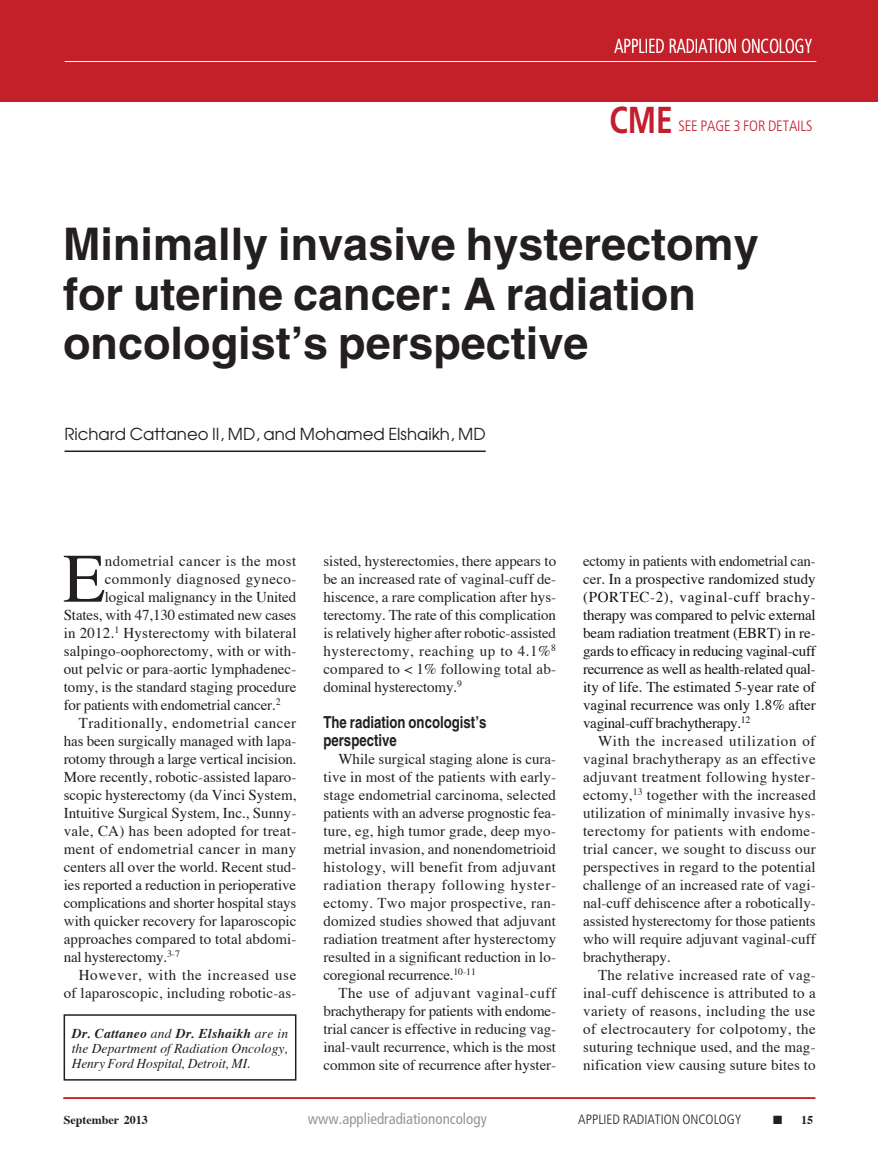
<style>
.page{position:relative;width:878px;height:1175px;background:#fff}
.page>*{position:absolute;margin:0;border:0;box-sizing:border-box;transform-origin:0 0}
.Article_1st_parag_Dr{font:69.45px "Times";color:#231f20}
.Article_title{font:700 45px/49.5px "Helvetica";color:#231f20}
.Article_References_S{font:700 37.5px "Frutiger";color:#c21f2e;scale:.8 1}
.Article_References_S-2{font:300 condensed 20.25px "Frutiger";color:#fff;scale:.8 1}
.Article_author_line{font:16.5px "Avant Garde";color:#231f20}
.Article_subhead{font:700 16.5px/18px "Helvetica";color:#231f20;scale:.8 1}
.Article_body_copy{font:15px/18px "Times";letter-spacing:.005em;color:#231f20;text-align:justify}
.Article_body_copy-2{font:15px/18px "Times";letter-spacing:.005em;color:#201d1e;text-align:justify}
.Article_body_copy-3{font:15px/18px "Times";letter-spacing:-.02em;color:#121211;text-align:justify}
.Article_1st_parag_Dr-2{font:15px "Times";color:#201d1e}
.Article_1st_parag_Dr-3{font:15px "Times";letter-spacing:-.01em;color:#231f20}
.t1{font:condensed 15px "Frutiger";color:#939598}
.Article_1st_parag_Dr-4{font:15px "Times";letter-spacing:.03em;color:#231f20}
.Article_1st_parag_Dr-5{font:15px "Times";letter-spacing:.025em;color:#231f20}
.Article_body_copy-4{font:300 condensed 15px "Frutiger";letter-spacing:-.01em;color:#c21f2e}
.Article_author_box{font:italic 13.5px/15px "Times";letter-spacing:-.01em;color:#231f20;text-align:justify}
.t2{font:300 condensed 13.5px "Frutiger";color:#231f20}
.t3{font:700 12px "Times";color:#231f20}
.s1{color:#231f20}
.s2{color:#201d1e}
.s3{font-weight:700}
</style>
<div class="page">
<div style="left:0;top:0;width:878px;height:101px;background:#c4202a"></div>
<hr style="left:65px;top:61px;width:751px;height:1px;background:#fff">
<hr style="left:64px;top:1097px;width:751px;height:1px;background:#c4202a">
<hr style="left:64px;top:450px;width:421px;height:2px;background:#231f20">
<div style="left:64px;top:1014px;width:232px;height:66px;border:2px solid #231f20"></div>
<p class="Article_References_S-2" style="left:614px;top:34px;width:249px">APPLIED RADIATION ONCOLOGY</p>
<p class="Article_References_S" style="left:609px;top:98px;width:81px">CME</p>
<p class="Article_body_copy-4" style="left:678px;top:117px;width:135px">SEE PAGE 3 FOR DETAILS</p>
<p class="Article_title" style="left:63px;top:219px;width:697px">Minimally invasive hysterectomy for uterine cancer: A radiation oncologist’s perspective</p>
<p class="Article_author_line" style="left:64px;top:423px;width:422px">Richard Cattaneo II, MD, and Mohamed Elshaikh, MD</p>
<p class="Article_1st_parag_Dr" style="left:63px;top:513px;width:44px">E</p>
<p class="Article_1st_parag_Dr-4" style="left:105px;top:546px;width:193px">ndometrial cancer is the most</p>
<p class="Article_1st_parag_Dr-5" style="left:105px;top:564px;width:193px">commonly diagnosed gyneco-</p>
<p class="Article_1st_parag_Dr-3" style="left:105px;top:582px;width:193px">logical malignancy in the United</p>
<p class="Article_1st_parag_Dr-3" style="left:64px;top:600px;width:234px">States, with 47,130 estimated new cases</p>
<p class="Article_1st_parag_Dr-2" style="left:64px;top:618px;width:234px"><span class="s1">in 2012.</span><sup>1</sup> <span class="s1">H</span>ysterectomy with bilateral</p>
<p class="Article_1st_parag_Dr-2" style="left:64px;top:636px;width:234px">salpingo-oophorectomy, with or with-</p>
<p class="Article_1st_parag_Dr-2" style="left:64px;top:654px;width:234px">out pelvic or para-aortic lymphadenec-</p>
<p class="Article_1st_parag_Dr-2" style="left:64px;top:672px;width:234px">tomy, is the standard staging procedure</p>
<p class="Article_1st_parag_Dr-2" style="left:64px;top:690px;width:218px">for patients with endometrial cancer.<sup>2</sup></p>
<p class="Article_body_copy-2" style="left:64px;top:712px;width:234px;text-indent:15px">Traditionally, endometrial cancer has been surgically managed with lapa&shy;rotomy through a large vertical incision.<br>More recently, robotic-assisted laparo&shy;scopic hysterectomy (da Vinci System, Intuitive Surgical System, Inc., Sunny&shy;vale, CA) has been adopted for treat&shy;ment of endometrial cancer in many centers all over the world. Recent stud&shy;ies reported a reduction in perioperative complications and shorter hospital stays with quicker recovery for laparoscopic approaches compared to total abdomi&shy;nal hysterectomy.<sup>3-7</sup></p>
<p class="Article_body_copy" style="left:64px;top:964px;width:234px;text-align:right"><span class="s2">However, w</span>ith the increased use of laparoscopic, including robotic-as-</p>
<p class="Article_author_box" style="left:72px;top:1024px;width:218px"><span class="s3">Dr. Cattaneo</span> and <span class="s3">Dr. Elshaikh</span> are in the Department of Radiation Oncology, Henry Ford Hospital, Detroit, MI.</p>
<p class="Article_body_copy" style="left:323px;top:550px;width:234px">sisted, hysterectomies, there appears to be an increased rate of vaginal-cuff de&shy;hiscence, a rare complication after hys&shy;terectomy. The rate of this complication is relatively higher after robotic-assisted hysterectomy, reaching up to 4.1%<sup>8 </sup>compared to &lt; 1% following total ab&shy;dominal hysterectomy.<sup>9</sup></p>
<p class="Article_subhead" style="left:323px;top:712px;width:205px">The radiation oncologist’s perspective</p>
<p class="Article_body_copy" style="left:323px;top:748px;width:234px;text-indent:15px">While surgical staging alone is cura&shy;tive in most of the patients with early&shy;stage endometrial carcinoma, selected patients with an adverse prognostic fea&shy;ture, eg, high tumor grade, deep myo&shy;metrial invasion, and nonendometrioid histology, will benefit from adjuvant radiation therapy following hyster&shy;ectomy. Two major prospective, ran&shy;domized studies showed that adjuvant radiation treatment after hysterectomy resulted in a significant reduction in lo&shy;coregional recurrence.<sup>10-11</sup></p>
<p class="Article_body_copy" style="left:323px;top:982px;width:234px;text-indent:15px">The use of adjuvant vaginal-cuff brachytherapy for patients with endome&shy;trial cancer is effective in reducing vag&shy;inal-vault recurrence, which is the most common site of recurrence after hyster-</p>
<p class="Article_body_copy-3" style="left:583px;top:550px;width:234px"><span class="s1">ectomy in patients with endometrial can&shy;cer.</span> In a prospective randomized study (PORTEC-2), vaginal-cuff brachy&shy;therapy was compared to pelvic external beam radiation treatment (EBRT) in re&shy;gards to efficacy in reducing vaginal-cuff recurrence as well as health-related qual&shy;ity of life. The estimated 5-year rate of vaginal recurrence was only 1.8% after vaginal-cuff brachytherapy.<sup>12</sup></p>
<p class="Article_body_copy" style="left:583px;top:730px;width:234px;text-indent:15px">With the increased utilization of vaginal brachytherapy as an effective adjuvant treatment following hyster&shy;ectomy,<sup>13</sup> together with the increased utilization of minimally invasive hys&shy;terectomy for patients with endome&shy;trial cancer, we sought to discuss our perspectives in regard to the potential challenge of an increased rate of vagi&shy;nal-cuff dehiscence after a robotically&shy;assisted hysterectomy for those patients who will require adjuvant vaginal-cuff brachytherapy.</p>
<p class="Article_body_copy" style="left:583px;top:964px;width:234px;text-indent:15px">The relative increased rate of vag&shy;inal-cuff dehiscence is attributed to a variety of reasons, including the use of electrocautery for colpotomy, the suturing technique used, and the mag&shy;nification view causing suture bites to</p>
<p class="t3" style="left:64px;top:1108px;width:86px">September 2013</p>
<p class="t1" style="left:308px;top:1110px;width:180px">www.appliedradiationoncology</p>
<p class="t2" style="left:578px;top:1112px;width:165px">APPLIED RADIATION ONCOLOGY</p>
<p class="t3" style="left:773px;top:1108px;width:41px">■ 15</p>
</div>
